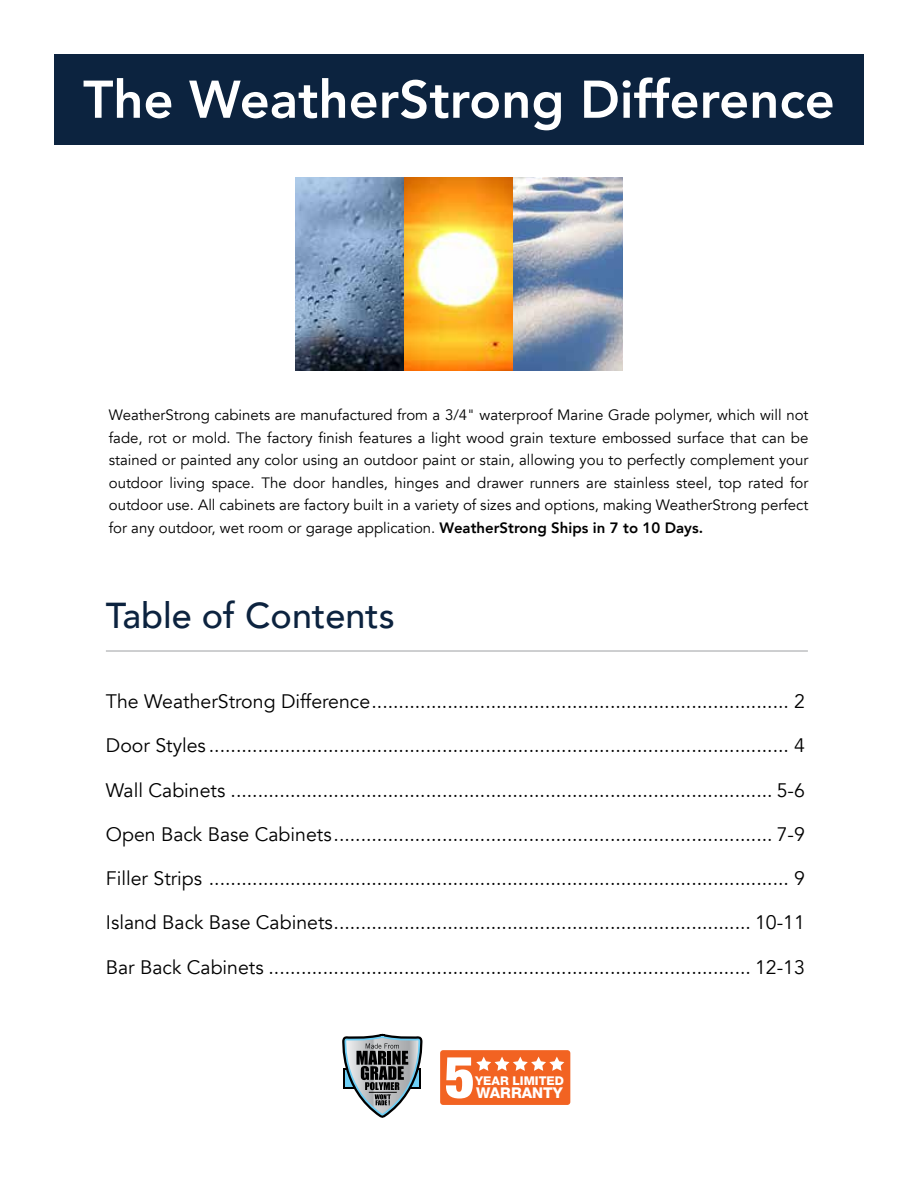
<style>
.page{position:relative;width:918px;height:1188px;background:#fff}
.page>*{position:absolute;margin:0;border:0;box-sizing:border-box;transform-origin:0 0}
.t1{font:900 condensed 58.05px "Helvetica Neue LT Std";color:#fff}
.t2{font:800 52.5px "Avenir";color:#fff}
.t3{font:500 36px "Avenir";color:#0c233f}
.t4{font:19.5px "Avenir";color:#000}
.t5{font:15px/22.5px "Avenir";color:#000;text-align:justify}
.t6{font:800 14.85px "Helvetica Neue LT Std";color:#fff}
.t7{font:800 12.15px "Helvetica Neue LT Std";color:#fff}
.s1{font-weight:800}
</style>
<div class="page">
<div style="left:440px;top:1050px;width:130px;height:55px;background:#f26322;border-radius:3px"></div>
<svg style="left:476px;top:1057px;width:88px;height:14px"></svg>
<hr style="left:106px;top:651px;width:702px;height:1px;background:#9d9fa2">
<img style="left:295px;top:177px;width:327px;height:194px">
<svg style="left:342px;top:1034px;width:80px;height:84px"></svg>
<div style="left:54px;top:54px;width:810px;height:91px;background:#0c233f"></div>
<h2 class="t2" style="left:83px;top:59px;width:753px">The WeatherStrong Difference</h2>
<p class="t5" style="left:109px;top:404px;width:701px">WeatherStrong cabinets are manufactured from a 3/4" waterproof Marine Grade polymer, which will not fade, rot or mold. The factory finish features a light wood grain texture embossed surface that can be stained or painted any color using an outdoor paint or stain, allowing you to perfectly complement your outdoor living space. The door handles, hinges and drawer runners are stainless steel, top rated for outdoor use. All cabinets are factory built in a variety of sizes and options, making WeatherStrong perfect for any outdoor, wet room or garage application. <span class="s1">WeatherStrong Ships in 7 to 10 Days.</span></p>
<h3 class="t3" style="left:106px;top:584px;width:290px">Table of Contents</h3>
<p class="t4" style="left:106px;top:690px;width:700px">The WeatherStrong Difference............................................................................. 2</p>
<p class="t4" style="left:106px;top:734px;width:700px">Door Styles ........................................................................................................... 4</p>
<p class="t4" style="left:106px;top:778px;width:700px">Wall Cabinets .................................................................................................... 5-6</p>
<p class="t4" style="left:106px;top:823px;width:700px">Open Back Base Cabinets................................................................................. 7-9</p>
<p class="t4" style="left:106px;top:867px;width:700px">Filler Strips ........................................................................................................... 9</p>
<p class="t4" style="left:106px;top:911px;width:700px">Island Back Base Cabinets............................................................................. 10-11</p>
<p class="t4" style="left:106px;top:955px;width:700px">Bar Back Cabinets ......................................................................................... 12-13</p>
<h1 class="t1" style="left:445px;top:1041px;width:32px">5</h1>
<p class="t7" style="left:475px;top:1073px;width:90px">YEAR LIMITED</p>
<p class="t6" style="left:476px;top:1084px;width:88px">WARRANTY</p>
</div>
